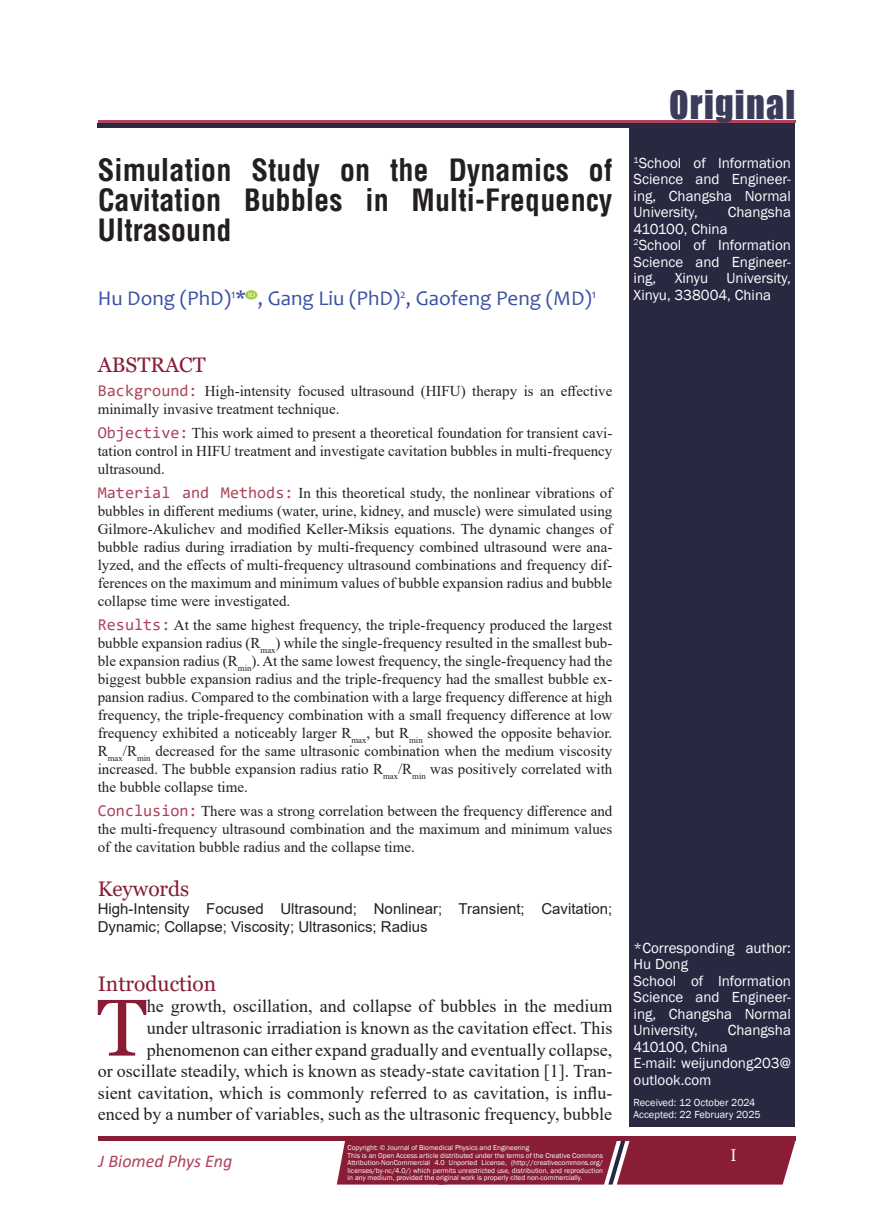
<style>
.page{position:relative;width:893px;height:1212px;background:#fff}
.page>*{position:absolute;margin:0;border:0;box-sizing:border-box;transform-origin:0 0}
.First_Paragraph{font:80.4px "Georgia";color:#881d35}
.Type_of_Article{font:40.5px "Billboard";letter-spacing:.03em;color:#3a3c5a}
.t1{font:700 30px/30px "Arena Condensed";color:#231f20;text-align:justify}
.AUTHOR{font:21px "Candara";color:#3a53a3}
.Heading{font:21px "Georgia";color:#881d35}
.First_Paragraph-2{font:18px/21.6px "Times New Roman";color:#231f20;text-align:right}
.t2{font:italic 18px "Calibri";color:#ad445b}
.t3{font:18px "Minion Pro";color:#fff}
.Structured_Abstract{font:15px/18px "Times New Roman";color:#231f20;text-align:justify}
.Affiliation{font:15px/16.5px "Franklin Gothic";color:#fff;text-align:justify}
.Keywords{font:15px/18px "Arial";color:#231f20}
.Affiliation-2{font:10.5px "Franklin Gothic";color:#fff}
.Affiliation-3{font:7.2px/7.5px "Franklin Gothic";color:#fff;text-align:justify}
.s1{font-family:"Consolas";font-size:16.5px;color:#ae455b}
.s2{font-family:"Consolas";font-size:16.5px;color:#ad445b}
</style>
<div class="page">
<div style="left:98px;top:1136px;width:697px;height:5px;background:#881d35"></div>
<hr style="left:98px;top:120px;width:698px;height:2px;background:#ad445b">
<div style="left:629px;top:126px;width:166px;height:1001px;background:#292841"></div>
<div style="left:98px;top:123px;width:697px;height:5px;background:#292841"></div>
<svg style="left:246px;top:290px;width:12px;height:10px"></svg>
<div style="left:337px;top:1141px;width:458px;height:43px;background:#881d35"></div>
<p class="t1" style="left:98px;top:155px;width:516px">Simulation Study on the Dynamics of Cavitation Bubbles in Multi-Frequency Ultrasound</p>
<p class="AUTHOR" style="left:98px;top:285px;width:500px">Hu Dong (PhD)<sup>1</sup>* , Gang Liu (PhD)<sup>2</sup>, Gaofeng Peng (MD)<sup>1</sup></p>
<p class="Heading" style="left:98px;top:352px;width:109px">ABSTRACT</p>
<p class="Structured_Abstract" style="left:98px;top:382px;width:516px"><span class="s1">Background:</span> High-intensity focused ultrasound (HIFU) therapy is an effective minimally invasive treatment technique.</p>
<p class="Structured_Abstract" style="left:98px;top:424px;width:516px"><span class="s2">Objective:</span> This work aimed to present a theoretical foundation for transient cavi&shy;tation control in HIFU treatment and investigate cavitation bubbles in multi-frequency ultrasound.</p>
<p class="Structured_Abstract" style="left:98px;top:484px;width:516px"><span class="s2">Material and Methods:</span> In this theoretical study, the nonlinear vibrations of bubbles in different mediums (water, urine, kidney, and muscle) were simulated using Gilmore-Akulichev and modified Keller-Miksis equations. The dynamic changes of bubble radius during irradiation by multi-frequency combined ultrasound were ana&shy;lyzed, and the effects of multi-frequency ultrasound combinations and frequency dif&shy;ferences on the maximum and minimum values of bubble expansion radius and bubble collapse time were investigated.</p>
<p class="Structured_Abstract" style="left:98px;top:616px;width:516px"><span class="s2">Results:</span> At the same highest frequency, the triple-frequency produced the largest bubble expansion radius (R<sub>max</sub>) while the single-frequency resulted in the smallest bub&shy;ble expansion radius (R<sub>min</sub>). At the same lowest frequency, the single-frequency had the biggest bubble expansion radius and the triple-frequency had the smallest bubble ex&shy;pansion radius. Compared to the combination with a large frequency difference at high frequency, the triple-frequency combination with a small frequency difference at low frequency exhibited a noticeably larger R<sub>max</sub>, but R<sub>min</sub> showed the opposite behavior.<br>R<sub>max</sub>/R<sub>min</sub> decreased for the same ultrasonic combination when the medium viscosity increased. The bubble expansion radius ratio R<sub>max</sub>/R<sub>min</sub> was positively correlated with the bubble collapse time.</p>
<p class="Structured_Abstract" style="left:98px;top:802px;width:516px"><span class="s2">Conclusion:</span> There was a strong correlation between the frequency difference and the multi-frequency ultrasound combination and the maximum and minimum values of the cavitation bubble radius and the collapse time.</p>
<p class="Heading" style="left:98px;top:876px;width:93px">Keywords</p>
<p class="Keywords" style="left:98px;top:899px;width:516px">High-Intensity Focused Ultrasound; Nonlinear; Transient; Cavitation;<br>Dynamic; Collapse; Viscosity; Ultrasonics; Radius</p>
<p class="Heading" style="left:98px;top:971px;width:120px">Introduction</p>
<p class="First_Paragraph" style="left:97px;top:979px;width:51px">T</p>
<p class="First_Paragraph-2" style="left:98px;top:995px;width:516px">he growth, oscillation, and collapse of bubbles in the medium<br>under ultrasonic irradiation is known as the cavitation effect. This phenomenon can either expand gradually and eventually collapse,<br>or oscillate steadily, which is known as steady-state cavitation [1]. Tran&shy;sient cavitation, which is commonly referred to as cavitation, is influ&shy;enced by a number of variables, such as the ultrasonic frequency, bubble</p>
<p class="Type_of_Article" style="left:669px;top:83px;width:128px">Original</p>
<p class="Affiliation" style="left:634px;top:155px;width:159px"><sup>1</sup>School of Information Science and Engineer&shy;ing, Changsha Normal University,</p>
<p class="Affiliation" style="left:728px;top:204px;width:65px">Changsha</p>
<p class="Affiliation" style="left:634px;top:221px;width:96px">410100, China</p>
<p class="Affiliation" style="left:634px;top:237px;width:159px"><sup>2</sup>School of Information Science and Engineer&shy;ing, Xinyu University, Xinyu, 338004, China</p>
<p class="Affiliation" style="left:634px;top:940px;width:159px">*Corresponding author:<br>Hu Dong</p>
<p class="Affiliation" style="left:634px;top:973px;width:159px">School of Information Science and Engineer&shy;ing, Changsha Normal University,</p>
<p class="Affiliation" style="left:728px;top:1022px;width:65px">Changsha</p>
<p class="Affiliation" style="left:634px;top:1039px;width:96px">410100, China</p>
<p class="Affiliation" style="left:634px;top:1055px;width:159px">E-mail: weijundong203@ outlook.com</p>
<p class="Affiliation-2" style="left:634px;top:1096px;width:123px">Received: 12 October 2024</p>
<p class="Affiliation-2" style="left:634px;top:1108px;width:129px">Accepted: 22 February 2025</p>
<p class="t2" style="left:99px;top:1148px;width:135px">J Biomed Phys Eng</p>
<p class="Affiliation-3" style="left:348px;top:1144px;width:183px">Copyright: © Journal of Biomedical Physics and Engineering</p>
<p class="Affiliation-3" style="left:348px;top:1151px;width:257px">This is an Open Access article distributed under the terms of the Creative Commons Attribution-NonCommercial 4.0 Unported License, (http://creativecommons.org/ licenses/by-nc/4.0/) which permits unrestricted use, distribution, and reproduction in any medium, provided the original work is properly cited non-commercially.</p>
<p class="t3" style="left:730px;top:1143px;width:8px">I</p>
</div>
